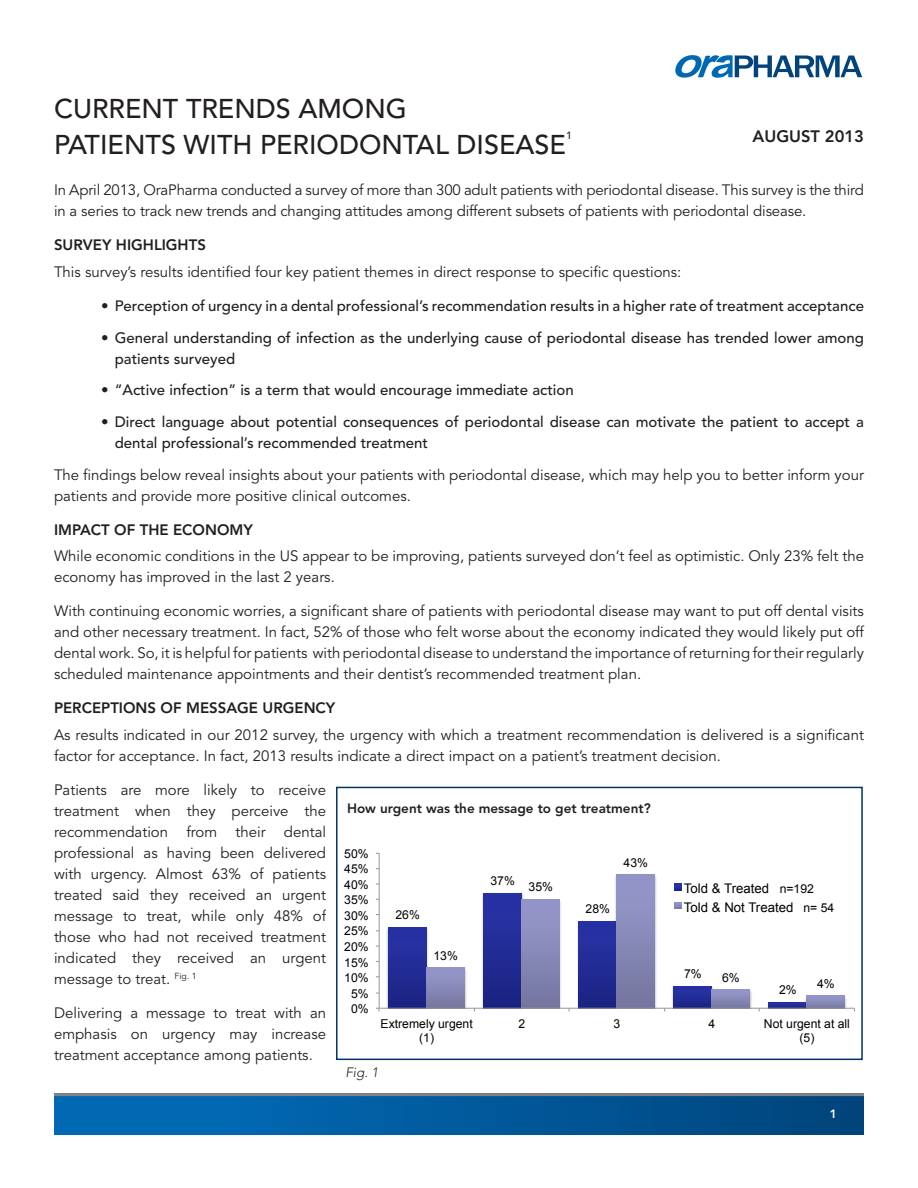
<style>
.page{position:relative;width:918px;height:1188px;background:#fff}
.page>*{position:absolute;margin:0;border:0;box-sizing:border-box;transform-origin:0 0}
.t1{font:500 27px/36px "Avenir";color:#231f20}
.t2{font:800 16.5px "Avenir";color:#231f20}
.t3{font:15px/21px "Avenir";color:#231f20}
.t4{font:500 15px/21px "Avenir";color:#231f20}
.t5{font:800 15px "Avenir";color:#231f20}
.t6{font:800 13.5px "Avenir";color:#231f20}
.t7{font:italic 300 13.5px "Avenir";color:#231f20}
.t8{font:13.2px/18.3px "Arial";color:#000}
.t9{font:12.3px/14.2px "Arial";color:#000;text-align:center}
.t10{font:800 12px "Avenir";color:#fff}
.t11{font:500 10.5px "Avenir";color:#231f20}
</style>
<div class="page">
<div style="left:54px;top:1094px;width:810px;height:40px;background:linear-gradient(to right,#026ebc,#01457c)"></div>
<hr style="left:54px;top:1093px;width:810px;height:3px;background:#808285">
<svg style="left:675px;top:55px;width:187px;height:23px"></svg>
<div style="left:336px;top:787px;width:527px;height:273px;border:2px solid #036"></div>
<img style="left:384px;top:927px;width:44px;height:81px">
<img style="left:479px;top:893px;width:45px;height:115px">
<img style="left:574px;top:921px;width:5px;height:87px">
<img style="left:669px;top:986px;width:5px;height:22px">
<img style="left:764px;top:1002px;width:5px;height:6px">
<img style="left:427px;top:964px;width:42px;height:44px">
<img style="left:522px;top:896px;width:43px;height:112px">
<img style="left:615px;top:874px;width:45px;height:134px">
<img style="left:712px;top:987px;width:43px;height:21px">
<img style="left:805px;top:995px;width:45px;height:13px">
<div style="left:389px;top:927px;width:38px;height:81px;background:linear-gradient(to bottom,#2933a8,#1b2482)"></div>
<div style="left:484px;top:893px;width:38px;height:115px;background:linear-gradient(to bottom,#2933a8,#1a2382)"></div>
<div style="left:579px;top:921px;width:38px;height:87px;background:linear-gradient(to bottom,#2933a8,#1a2482)"></div>
<div style="left:674px;top:986px;width:38px;height:22px;background:linear-gradient(to bottom,#2934a9,#1b2586)"></div>
<div style="left:769px;top:1002px;width:38px;height:6px;background:#242e99"></div>
<div style="left:427px;top:968px;width:38px;height:40px;background:linear-gradient(to bottom,#9799cc,#7678a2)"></div>
<div style="left:522px;top:900px;width:38px;height:108px;background:linear-gradient(to bottom,#9799cc,#7577a0)"></div>
<div style="left:617px;top:875px;width:38px;height:133px;background:linear-gradient(to bottom,#9798cc,#7577a0)"></div>
<svg style="left:712px;top:990px;width:38px;height:18px"></svg>
<svg style="left:807px;top:996px;width:38px;height:12px"></svg>
<hr style="left:379px;top:1008px;width:475px;height:1px;background:#979797">
<hr style="left:379px;top:853px;width:1px;height:155px;background:#979797">
<svg style="left:675px;top:884px;width:6px;height:7px"></svg>
<svg style="left:675px;top:902px;width:6px;height:7px"></svg>
<p class="t1" style="left:54px;top:92px;width:514px">CURRENT TRENDS AMONG<br>PATIENTS WITH PERIODONTAL DISEASE</p>
<p class="t11" style="left:566px;top:130px;width:7px">1</p>
<p class="t2" style="left:753px;top:126px;width:113px">AUGUST 2013</p>
<p class="t3" style="left:54px;top:180px;width:812px">In April 2013, OraPharma conducted a survey of more than 300 adult patients with periodontal disease. This survey is the third in a series to track new trends and changing attitudes among different subsets of patients with periodontal disease.</p>
<p class="t5" style="left:54px;top:236px;width:153px">SURVEY HIGHLIGHTS</p>
<p class="t3" style="left:54px;top:262px;width:629px">This survey’s results identified four key patient themes in direct response to specific questions:</p>
<p class="t4" style="left:101px;top:296px;width:764px">• Perception of urgency in a dental professional’s recommendation results in a higher rate of treatment acceptance</p>
<p class="t4" style="left:115px;top:327px;width:751px;text-indent:-14px">• General understanding of infection as the underlying cause of periodontal disease has trended lower among patients surveyed</p>
<p class="t4" style="left:101px;top:380px;width:474px">• “Active infection” is a term that would encourage immediate action</p>
<p class="t4" style="left:115px;top:412px;width:751px;text-indent:-14px">• Direct language about potential consequences of periodontal disease can motivate the patient to accept a dental professional’s recommended treatment</p>
<p class="t3" style="left:54px;top:465px;width:812px">The findings below reveal insights about your patients with periodontal disease, which may help you to better inform your patients and provide more positive clinical outcomes.</p>
<p class="t5" style="left:54px;top:521px;width:200px">IMPACT OF THE ECONOMY</p>
<p class="t3" style="left:54px;top:546px;width:812px">While economic conditions in the US appear to be improving, patients surveyed don’t feel as optimistic. Only 23% felt the economy has improved in the last 2 years.</p>
<p class="t3" style="left:54px;top:601px;width:812px;text-align:justify">With continuing economic worries, a significant share of patients with periodontal disease may want to put off dental visits and other necessary treatment. In fact, 52% of those who felt worse about the economy indicated they would likely put off dental work. So, it is helpful for patients with periodontal disease to understand the importance of returning for their regularly scheduled maintenance appointments and their dentist’s recommended treatment plan.</p>
<p class="t5" style="left:54px;top:699px;width:283px">PERCEPTIONS OF MESSAGE URGENCY</p>
<p class="t3" style="left:54px;top:724px;width:812px">As results indicated in our 2012 survey, the urgency with which a treatment recommendation is delivered is a significant factor for acceptance. In fact, 2013 results indicate a direct impact on a patient’s treatment decision.</p>
<p class="t3" style="left:54px;top:779px;width:274px;text-align:justify">Patients are more likely to receive treatment when they perceive the recommendation from their dental professional as having been delivered with urgency. Almost 63% of patients treated said they received an urgent message to treat, while only 48% of those who had not received treatment indicated they received an urgent message to treat. <sup>Fig.</sup> <sup>1</sup></p>
<p class="t3" style="left:54px;top:1002px;width:274px;text-align:justify">Delivering a message to treat with an emphasis on urgency may increase treatment acceptance among patients.</p>
<p class="t6" style="left:347px;top:801px;width:305px">How urgent was the message to get treatment?</p>
<p class="t9" style="left:344px;top:846px;width:26px">50%</p>
<p class="t9" style="left:624px;top:855px;width:26px">43%</p>
<p class="t9" style="left:344px;top:862px;width:26px">45%</p>
<p class="t9" style="left:491px;top:874px;width:26px">37%</p>
<p class="t9" style="left:344px;top:878px;width:26px">40%</p>
<p class="t9" style="left:529px;top:880px;width:26px">35%</p>
<p class="t8" style="left:684px;top:880px;width:111px">Told &amp; Treated<br>Told &amp; Not Treated</p>
<p class="t9" style="left:803px;top:880px;width:32px;line-height:18.3px;text-align:left;text-indent:-24px">n=192<br>n= 54</p>
<p class="t9" style="left:344px;top:893px;width:26px">35%</p>
<p class="t9" style="left:586px;top:902px;width:26px">28%</p>
<p class="t9" style="left:395px;top:908px;width:26px">26%</p>
<p class="t9" style="left:344px;top:909px;width:26px">30%</p>
<p class="t9" style="left:344px;top:924px;width:26px">25%</p>
<p class="t9" style="left:344px;top:940px;width:26px">20%</p>
<p class="t9" style="left:433px;top:948px;width:26px">13%</p>
<p class="t9" style="left:344px;top:955px;width:26px">15%</p>
<p class="t9" style="left:684px;top:967px;width:19px">7%</p>
<p class="t9" style="left:722px;top:970px;width:19px">6%</p>
<p class="t9" style="left:344px;top:971px;width:26px">10%</p>
<p class="t9" style="left:817px;top:976px;width:19px">4%</p>
<p class="t9" style="left:779px;top:983px;width:19px">2%</p>
<p class="t9" style="left:351px;top:986px;width:19px">5%</p>
<p class="t9" style="left:351px;top:1002px;width:19px">0%</p>
<p class="t9" style="left:381px;top:1017px;width:94px">Extremely urgent (1)</p>
<p class="t9" style="left:518px;top:1017px;width:8px">2</p>
<p class="t9" style="left:613px;top:1017px;width:8px">3</p>
<p class="t9" style="left:708px;top:1017px;width:8px">4</p>
<p class="t9" style="left:764px;top:1017px;width:88px">Not urgent at all (5)</p>
<p class="t7" style="left:345px;top:1065px;width:35px">Fig. 1</p>
<p class="t10" style="left:830px;top:1107px;width:9px">1</p>
</div>
